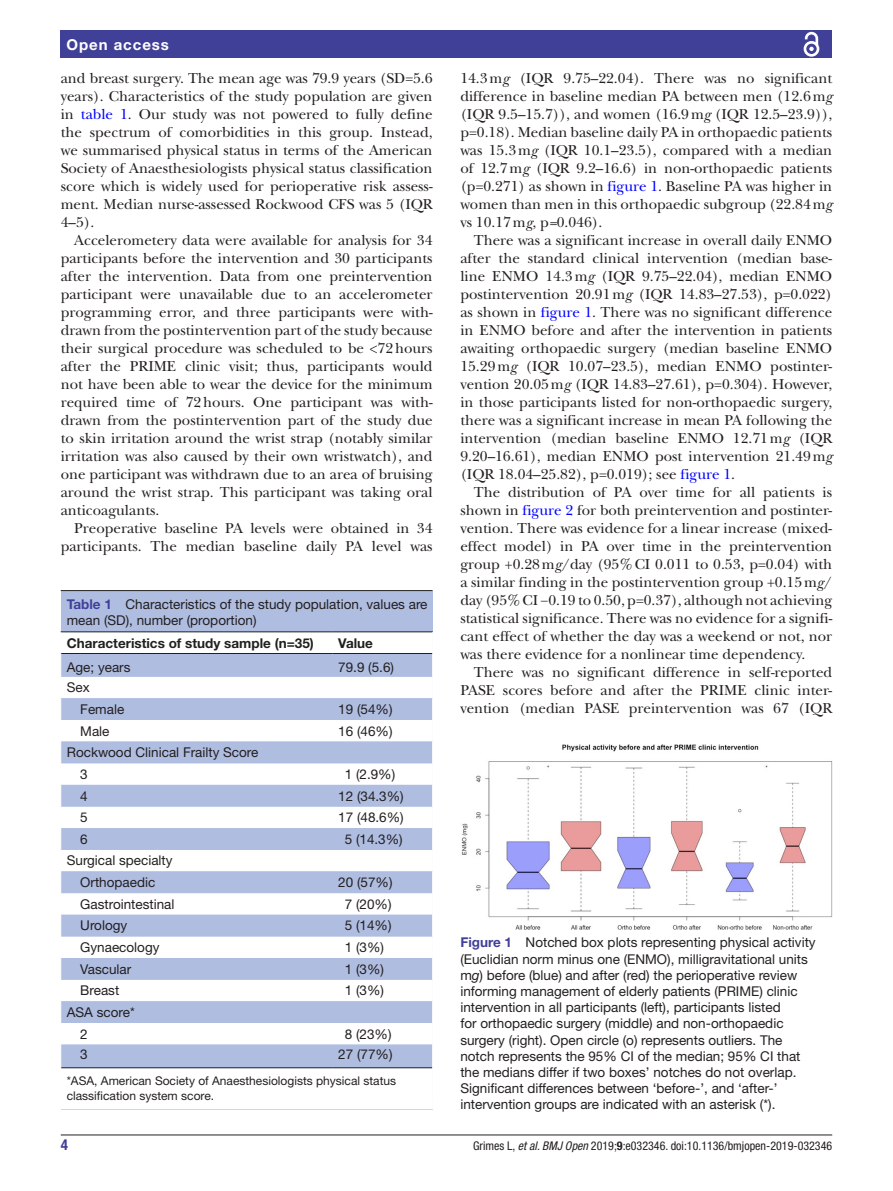
<style>
.page{position:relative;width:893px;height:1191px;background:#fff}
.page>*{position:absolute;margin:0;border:0;box-sizing:border-box;transform-origin:0 0}
.t1{font:15px/18px "New Baskerville";color:#231f20;text-align:justify}
.t2{font:700 15px "Helvetica Neue LT Std";letter-spacing:.065em;color:#fff}
.t3{font:700 condensed 15px "Helvetica Neue LT Std";color:#414099}
.t4{font:13.5px/16.2px "Helvetica Neue LT Std";color:#231f20}
.t5{font:700 13.5px "Helvetica Neue LT Std";color:#231f20}
.t6{font:12px/15px "Helvetica Neue LT Std";color:#231f20}
.t7{font:condensed 12px "Helvetica Neue LT Std";color:#231f20}
.s1{color:#00f}
.s2{font-weight:700;color:#414099}
.s3{font-style:italic}
.s4{font-weight:700}
</style>
<div class="page">
<hr style="left:61px;top:1134px;width:771px;height:1px;background:#231f20">
<div style="left:61px;top:31px;width:771px;height:27px;background:#414099"></div>
<svg style="left:803px;top:31px;width:17px;height:26px"></svg>
<div style="left:61px;top:591px;width:372px;height:518px;background:#afbde1"></div>
<hr style="left:61px;top:590px;width:372px;height:1px;background:#231f20">
<div style="left:61px;top:632px;width:371px;height:477px;background:#fff"></div>
<svg style="left:61px;top:654px;width:371px;height:413px"></svg>
<hr style="left:61px;top:631px;width:271px;height:1px;background:#231f20">
<hr style="left:61px;top:653px;width:271px;height:1px;background:#231f20">
<hr style="left:332px;top:631px;width:101px;height:1px;background:#231f20">
<hr style="left:332px;top:653px;width:100px;height:1px;background:#231f20">
<hr style="left:332px;top:1067px;width:100px;height:1px;background:#231f20">
<hr style="left:61px;top:1067px;width:271px;height:1px;background:#231f20">
<svg style="left:432px;top:632px;width:1px;height:435px"></svg>
<hr style="left:432px;top:1067px;width:1px;height:42px;background:#fff">
<hr style="left:67px;top:1099px;width:366px;height:2px;background:#fff">
<img style="left:461px;top:745px;width:371px;height:184px">
<p class="t2" style="left:66px;top:35px;width:104px">Open access</p>
<p class="t1" style="left:61px;top:69px;width:373px">and breast surgery. The mean age was 79.9 years (SD=5.6 years). Characteristics of the study population are given in <span class="s1">table 1</span>. Our study was not powered to fully define the spectrum of comorbidities in this group. Instead, we summarised physical status in terms of the American Society of Anaesthesiologists physical status classification score which is widely used for perioperative risk assess&shy;ment. Median nurse-assessed Rockwood CFS was 5 (IQR 4–5).</p>
<p class="t1" style="left:61px;top:231px;width:373px;text-indent:14px">Accelerometery data were available for analysis for 34 participants before the intervention and 30 participants after the intervention. Data from one preintervention participant were unavailable due to an accelerometer programming error, and three participants were with&shy;drawn from the postintervention part of the study because their surgical procedure was scheduled to be &lt;72hours after the PRIME clinic visit; thus, participants would not have been able to wear the device for the minimum required time of 72hours. One participant was with&shy;drawn from the postintervention part of the study due to skin irritation around the wrist strap (notably similar irritation was also caused by their own wristwatch), and one participant was withdrawn due to an area of bruising around the wrist strap. This participant was taking oral anticoagulants.</p>
<p class="t1" style="left:61px;top:519px;width:373px;text-align:right">Preoperative baseline PA levels were obtained in 34 participants. The median baseline daily PA level was</p>
<p class="t4" style="left:67px;top:596px;width:362px"><span class="s2">Table 1</span> Characteristics of the study population, values are mean (SD), number (proportion)</p>
<p class="t5" style="left:67px;top:634px;width:249px">Characteristics of study sample (n=35)</p>
<p class="t5" style="left:338px;top:634px;width:36px">Value</p>
<p class="t4" style="left:67px;top:659px;width:65px">Age; years</p>
<p class="t4" style="left:338px;top:659px;width:57px">79.9 (5.6)</p>
<p class="t4" style="left:80px;top:676px;width:46px;line-height:21.6px;text-indent:-14px">Sex<br>Female</p>
<p class="t4" style="left:338px;top:701px;width:56px">19 (54%)</p>
<p class="t4" style="left:80px;top:722px;width:31px">Male</p>
<p class="t4" style="left:338px;top:722px;width:56px">16 (46%)</p>
<p class="t4" style="left:80px;top:741px;width:180px;line-height:21.6px;text-indent:-14px">Rockwood Clinical Frailty Score<br>3</p>
<p class="t4" style="left:345px;top:766px;width:52px">1 (2.9%)</p>
<p class="t4" style="left:80px;top:787px;width:9px">4</p>
<p class="t4" style="left:338px;top:787px;width:67px">12 (34.3%)</p>
<p class="t4" style="left:80px;top:809px;width:9px">5</p>
<p class="t4" style="left:338px;top:809px;width:67px">17 (48.6%)</p>
<p class="t4" style="left:80px;top:830px;width:9px">6</p>
<p class="t4" style="left:345px;top:830px;width:60px">5 (14.3%)</p>
<p class="t4" style="left:67px;top:849px;width:107px;line-height:21.6px;text-align:center">Surgical specialty<br>Orthopaedic</p>
<p class="t4" style="left:338px;top:874px;width:56px">20 (57%)</p>
<p class="t4" style="left:80px;top:895px;width:96px">Gastrointestinal</p>
<p class="t4" style="left:345px;top:895px;width:48px">7 (20%)</p>
<p class="t4" style="left:80px;top:917px;width:48px">Urology</p>
<p class="t4" style="left:345px;top:917px;width:48px">5 (14%)</p>
<p class="t4" style="left:80px;top:939px;width:81px">Gynaecology</p>
<p class="t4" style="left:345px;top:939px;width:41px">1 (3%)</p>
<p class="t4" style="left:80px;top:960px;width:53px">Vascular</p>
<p class="t4" style="left:345px;top:960px;width:41px">1 (3%)</p>
<p class="t4" style="left:80px;top:982px;width:41px">Breast</p>
<p class="t4" style="left:345px;top:982px;width:41px">1 (3%)</p>
<p class="t4" style="left:80px;top:1001px;width:56px;line-height:21.6px;text-indent:-14px">ASA score*<br>2</p>
<p class="t4" style="left:345px;top:1025px;width:48px">8 (23%)</p>
<p class="t4" style="left:80px;top:1045px;width:9px">3</p>
<p class="t4" style="left:338px;top:1045px;width:56px">27 (77%)</p>
<p class="t6" style="left:67px;top:1073px;width:331px">*ASA, American Society of Anaesthesiologists physical status classification system score.</p>
<p class="t1" style="left:460px;top:69px;width:373px">14.3m<span class="s3">g</span> (IQR 9.75–22.04). There was no significant difference in baseline median PA between men (12.6m<span class="s3">g </span>(IQR 9.5–15.7)), and women (16.9m<span class="s3">g</span> (IQR 12.5–23.9)), p=0.18). Median baseline daily PA in orthopaedic patients was 15.3m<span class="s3">g</span> (IQR 10.1–23.5), compared with a median of 12.7m<span class="s3">g</span> (IQR 9.2–16.6) in non-orthopaedic patients (p=0.271) as shown in <span class="s1">figure 1</span>. Baseline PA was higher in women than men in this orthopaedic subgroup (22.84m<span class="s3">g </span>vs 10.17m<span class="s3">g</span>, p<span class="s3">=</span>0.046).</p>
<p class="t1" style="left:460px;top:231px;width:373px;text-indent:14px">There was a significant increase in overall daily ENMO after the standard clinical intervention (median base&shy;line ENMO 14.3m<span class="s3">g</span> (IQR 9.75–22.04), median ENMO postintervention 20.91m<span class="s3">g</span> (IQR 14.83–27.53), p=0.022) as shown in <span class="s1">figure 1</span>. There was no significant difference in ENMO before and after the intervention in patients awaiting orthopaedic surgery (median baseline ENMO 15.29m<span class="s3">g</span> (IQR 10.07–23.5), median ENMO postinter&shy;vention 20.05m<span class="s3">g</span> (IQR 14.83–27.61), p=0.304). However, in those participants listed for non-orthopaedic surgery, there was a significant increase in mean PA following the intervention (median baseline ENMO 12.71m<span class="s3">g</span> (IQR 9.20–16.61), median ENMO post intervention 21.49m<span class="s3">g </span>(IQR 18.04–25.82), p=0.019); see <span class="s1">figure 1</span>.</p>
<p class="t1" style="left:460px;top:483px;width:373px;text-indent:14px">The distribution of PA over time for all patients is shown in <span class="s1">figure 2</span> for both preintervention and postinter&shy;vention. There was evidence for a linear increase (mixed&shy;effect model) in PA over time in the preintervention group +0.28m<span class="s3">g</span>/day (95%CI 0.011 to 0.53, p=0.04) with a similar finding in the postintervention group +0.15m<span class="s3">g</span>/ day (95%CI −0.19 to 0.50, p=0.37), although not achieving statistical significance. There was no evidence for a signifi&shy;cant effect of whether the day was a weekend or not, nor was there evidence for a nonlinear time dependency.</p>
<p class="t1" style="left:460px;top:663px;width:373px;text-indent:14px">There was no significant difference in self-reported PASE scores before and after the PRIME clinic inter&shy;vention (median PASE preintervention was 67 (IQR</p>
<p class="t4" style="left:460px;top:934px;width:357px"><span class="s2">Figure 1</span> Notched box plots representing physical activity (Euclidian norm minus one (ENMO), milligravitational units m<span class="s3">g</span>) before (blue) and after (red) the perioperative review informing management of elderly patients (PRIME) clinic intervention in all participants (left), participants listed<br>for orthopaedic surgery (middle) and non-orthopaedic surgery (right). Open circle (o) represents outliers. The notch represents the 95% CI of the median; 95% CI that the medians differ if two boxes’ notches do not overlap.<br>Significant differences between ‘before-’, and ‘after-’ intervention groups are indicated with an asterisk (*).</p>
<p class="t3" style="left:61px;top:1135px;width:9px">4</p>
<p class="t7" style="left:473px;top:1138px;width:361px">Grimes L, <span class="s3">et al</span>. <span class="s3">BMJ Open</span> 2019;<span class="s4">9</span>:e032346. doi:10.1136/bmjopen-2019-032346</p>
</div>
